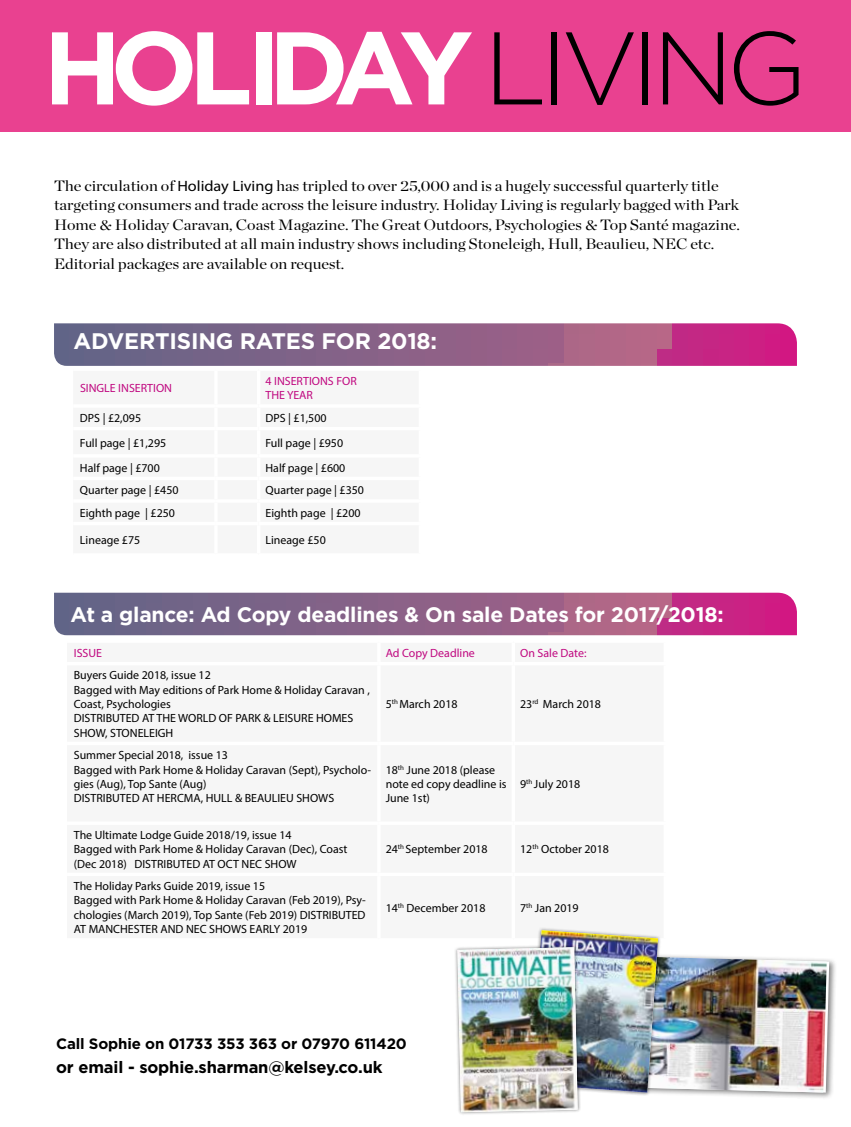
<style>
.page{position:relative;width:851px;height:1127px;background:#fff}
.page>*{position:absolute;margin:0;border:0;box-sizing:border-box;transform-origin:0 0}
.t1{font:700 102.9px "Gotham";letter-spacing:-.115em;color:#fff}
.t2{font:700 22.5px "Gotham";letter-spacing:-.01em;color:#fff}
.t3{font:700 21px "Gotham";letter-spacing:-.01em;color:#fff}
.t4{font:700 16.5px "Gotham";letter-spacing:-.01em;color:#000}
.t5{font:15px/19.5px "Chronicle Display";color:#000;scale:1.08 1}
.t6{font:700 15px "Gotham";letter-spacing:-.01em;color:#000}
.t7{font:11.85px/14.2px "Myriad Pro";color:#000}
.t8{font:11.85px/14.2px "Myriad Pro";color:#c00880}
.s1{font-weight:300;color:#000}
.s2{font-family:"Myriad Pro"}
</style>
<div class="page">
<div style="left:621px;top:952px;width:215px;height:148px;background:#000;opacity:.5"></div>
<div style="left:0;top:0;width:850px;height:132px;background:#e94190"></div>
<img style="left:54px;top:323px;width:742px;height:43px">
<img style="left:54px;top:593px;width:742px;height:42px">
<div style="left:454px;top:944px;width:127px;height:171px;background:#000;opacity:.5"></div>
<img style="left:457px;top:930px;width:372px;height:182px">
<img style="left:457px;top:947px;width:120px;height:165px">
<h1 class="t1" style="left:43px;top:0;width:765px">HOLIDAY <span class="s1">LIVING</span></h1>
<p class="t5" style="left:54px;top:175px;width:636px">The circulation of <span class="s2">Holiday Living</span> has tripled to over 25,000 and is a hugely successful quarterly title targeting consumers and trade across the leisure industry. Holiday Living is regularly bagged with Park Home &amp; Holiday Caravan, Coast Magazine. The Great Outdoors, Psychologies &amp; Top Santé magazine.<br>They are also distributed at all main industry shows including Stoneleigh, Hull, Beaulieu, NEC etc.<br>Editorial packages are available on request.</p>
<h2 class="t2" style="left:74px;top:326px;width:365px">ADVERTISING RATES FOR 2018:</h2>
<p class="t8" style="left:80px;top:381px;width:94px">SINGLE INSERTION</p>
<p class="t8" style="left:265px;top:374px;width:93px">4 INSERTIONS FOR<br>THE YEAR</p>
<p class="t7" style="left:80px;top:410px;width:63px">DPS | £2,095</p>
<p class="t7" style="left:265px;top:410px;width:63px">DPS | £1,500</p>
<p class="t7" style="left:80px;top:435px;width:88px">Full page | £1,295</p>
<p class="t7" style="left:265px;top:435px;width:79px">Full page | £950</p>
<p class="t7" style="left:80px;top:460px;width:81px">Half page | £700</p>
<p class="t7" style="left:265px;top:460px;width:81px">Half page | £600</p>
<p class="t7" style="left:80px;top:483px;width:100px">Quarter page | £450</p>
<p class="t7" style="left:265px;top:483px;width:100px">Quarter page | £350</p>
<p class="t7" style="left:80px;top:505px;width:97px">Eighth page | £250</p>
<p class="t7" style="left:265px;top:505px;width:97px">Eighth page | £200</p>
<p class="t7" style="left:80px;top:532px;width:62px">Lineage £75</p>
<p class="t7" style="left:265px;top:532px;width:62px">Lineage £50</p>
<h3 class="t3" style="left:71px;top:601px;width:654px">At a glance: Ad Copy deadlines &amp; On sale Dates for 2017/2018:</h3>
<p class="t8" style="left:74px;top:645px;width:30px">ISSUE</p>
<p class="t8" style="left:385px;top:645px;width:91px">Ad Copy Deadline</p>
<p class="t8" style="left:520px;top:645px;width:68px">On Sale Date:</p>
<p class="t7" style="left:74px;top:668px;width:297px">Buyers Guide 2018, issue 12<br>Bagged with May editions of Park Home &amp; Holiday Caravan , Coast, Psychologies<br>DISTRIBUTED AT THE WORLD OF PARK &amp; LEISURE HOMES SHOW, STONELEIGH</p>
<p class="t7" style="left:385px;top:697px;width:73px">5<sup>th</sup> March 2018</p>
<p class="t7" style="left:520px;top:697px;width:82px">23<sup>rd</sup> March 2018</p>
<p class="t7" style="left:74px;top:748px;width:299px">Summer Special 2018, issue 13<br>Bagged with Park Home &amp; Holiday Caravan (Sept), Psycholo&shy;gies (Aug), Top Sante (Aug)<br>DISTRIBUTED AT HERCMA, HULL &amp; BEAULIEU SHOWS</p>
<p class="t7" style="left:74px;top:828px;width:275px">The Ultimate Lodge Guide 2018/19, issue 14<br>Bagged with Park Home &amp; Holiday Caravan (Dec), Coast (Dec 2018) DISTRIBUTED AT OCT NEC SHOW</p>
<p class="t7" style="left:74px;top:879px;width:293px">The Holiday Parks Guide 2019, issue 15<br>Bagged with Park Home &amp; Holiday Caravan (Feb 2019), Psy&shy;chologies (March 2019), Top Sante (Feb 2019) DISTRIBUTED AT MANCHESTER AND NEC SHOWS EARLY 2019</p>
<p class="t7" style="left:385px;top:762px;width:122px">18<sup>th</sup> June 2018 (please note ed copy deadline is<br>June 1st)</p>
<p class="t7" style="left:520px;top:776px;width:62px">9<sup>th</sup> July 2018</p>
<p class="t7" style="left:385px;top:842px;width:103px">24<sup>th</sup> September 2018</p>
<p class="t7" style="left:520px;top:842px;width:90px">12<sup>th</sup> October 2018</p>
<p class="t7" style="left:385px;top:900px;width:101px">14<sup>th</sup> December 2018</p>
<p class="t7" style="left:520px;top:900px;width:60px">7<sup>th</sup> Jan 2019</p>
<p class="t6" style="left:56px;top:1033px;width:352px">Call Sophie on 01733 353 363 or 07970 611420</p>
<h3 class="t4" style="left:56px;top:1056px;width:328px">or email - sophie.sharman@kelsey.co.uk</h3>
</div>
